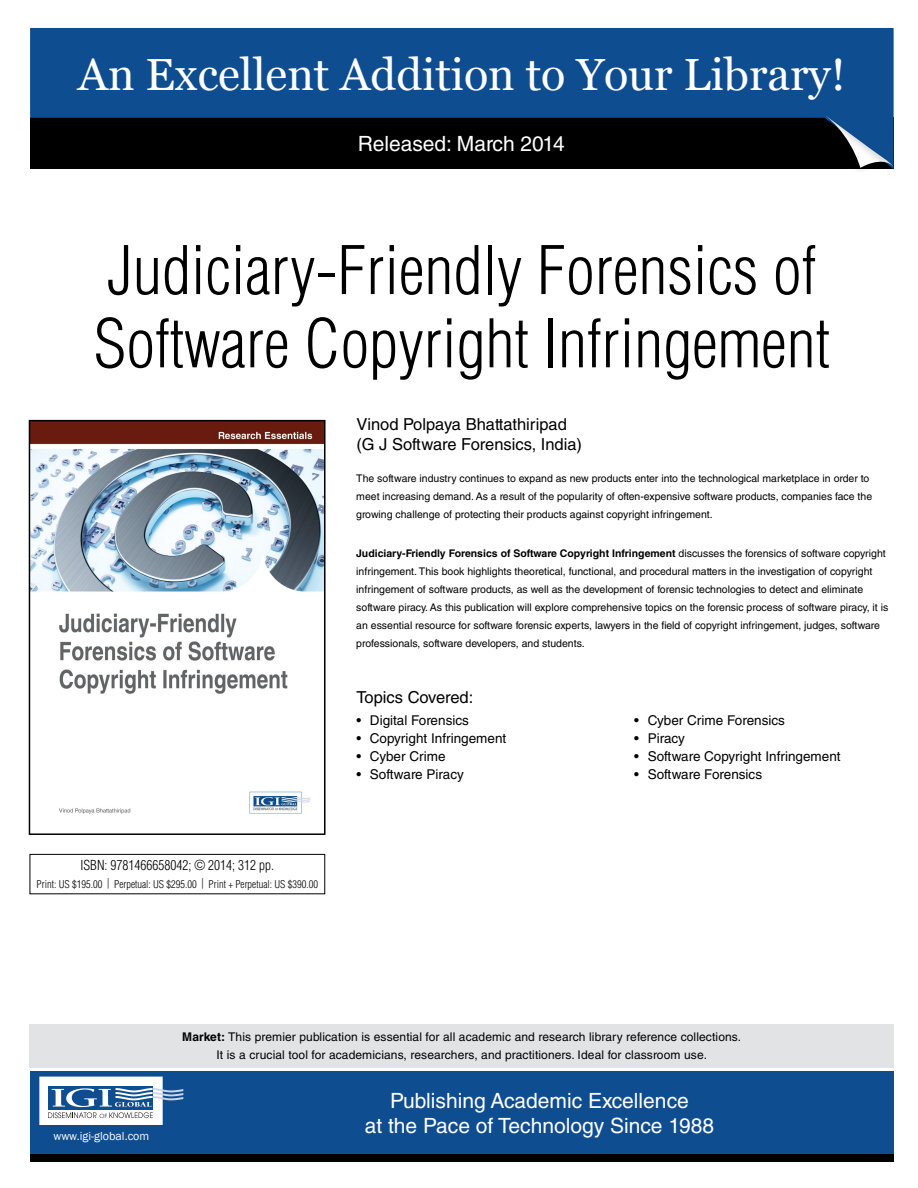
<style>
.page{position:relative;width:918px;height:1188px;background:#fff}
.page>*{position:absolute;margin:0;border:0;box-sizing:border-box;transform-origin:0 0}
.t1{font:300 condensed 65.4px/73.2px "Helvetica LT Std";color:#000}
.t2{font:45px "Vani";color:#fff}
.t3{font:21px/25.2px "Helvetica LT Std";color:#fff;text-align:center}
.t4{font:16.5px/19.8px "Helvetica LT Std";color:#000}
.t5{font:13.5px "Helvetica LT Std";color:#000}
.t6{font:300 condensed 13.5px "Helvetica LT Std";color:#000}
.t7{font:12px/18px "Helvetica LT Std";letter-spacing:.01em;color:#000;text-align:center}
.t8{font:12px "Franklin Gothic";color:#fff}
.t9{font:10.5px/18px "Helvetica LT Std";color:#000}
.t10{font:300 condensed 10.5px "Helvetica LT Std";color:#000}
.s1{font-weight:700}
</style>
<div class="page">
<svg style="left:30px;top:28px;width:864px;height:141px;fill:#0f4d91"></svg>
<div style="left:816px;top:111px;width:78px;height:63px;background:#000;opacity:.2"></div>
<svg style="left:824px;top:115px;width:69px;height:53px"></svg>
<div style="left:30px;top:854px;width:295px;height:40px;border:1px solid #000"></div>
<div style="left:30px;top:1071px;width:864px;height:83px;background:#0f4d91"></div>
<svg style="left:39px;top:1076px;width:144px;height:49px"></svg>
<div style="left:30px;top:1154px;width:864px;height:8px;background:#000"></div>
<img style="left:32px;top:423px;width:291px;height:391px">
<div style="left:29px;top:420px;width:297px;height:415px;border:2px solid #000"></div>
<div style="left:29px;top:1024px;width:864px;height:44px;background:#e2e3e4"></div>
<h2 class="t2" style="left:78px;top:48px;width:769px">An Excellent Addition to Your Library!</h2>
<h3 class="t3" style="left:358px;top:131px;width:208px">Released: March 2014</h3>
<h1 class="t1" style="left:94px;top:233px;width:738px">Judiciary-Friendly Forensics of<br>Software Copyright Infringement</h1>
<h3 class="t4" style="left:356px;top:415px;width:227px">Vinod Polpaya Bhattathiripad (G J Software Forensics, India)</h3>
<p class="t9" style="left:356px;top:469px;width:517px">The software industry continues to expand as new products enter into the technological marketplace in order to meet increasing demand. As a result of the popularity of often-expensive software products, companies face the growing challenge of protecting their products against copyright infringement.</p>
<p class="t9" style="left:356px;top:544px;width:534px"><span class="s1">Judiciary-Friendly Forensics of Software Copyright Infringement</span> discusses the forensics of software copyright infringement. This book highlights theoretical, functional, and procedural matters in the investigation of copyright infringement of software products, as well as the development of forensic technologies to detect and eliminate software piracy. As this publication will explore comprehensive topics on the forensic process of software piracy, it is an essential resource for software forensic experts, lawyers in the field of copyright infringement, judges, software professionals, software developers, and students.</p>
<p class="t6" style="left:81px;top:857px;width:195px">ISBN: 9781466658042; © 2014; 312 pp.</p>
<p class="t10" style="left:37px;top:878px;width:283px">Print: US $195.00 | Perpetual: US $295.00 | Print + Perpetual: US $390.00</p>
<h3 class="t4" style="left:356px;top:687px;width:118px">Topics Covered:</h3>
<p class="t5" style="left:356px;top:713px;width:114px">• Digital Forensics</p>
<p class="t5" style="left:356px;top:731px;width:151px">• Copyright Infringement</p>
<p class="t5" style="left:356px;top:749px;width:91px">• Cyber Crime</p>
<p class="t5" style="left:356px;top:767px;width:109px">• Software Piracy</p>
<p class="t5" style="left:634px;top:713px;width:152px">• Cyber Crime Forensics</p>
<p class="t5" style="left:634px;top:731px;width:52px">• Piracy</p>
<p class="t5" style="left:634px;top:749px;width:208px">• Software Copyright Infringement</p>
<p class="t5" style="left:634px;top:767px;width:129px">• Software Forensics</p>
<p class="t8" style="left:53px;top:1128px;width:97px">www.igi-global.com</p>
<p class="t7" style="left:182px;top:1028px;width:560px"><span class="s1">Market:</span> This premier publication is essential for all academic and research library reference collections.<br>It is a crucial tool for academicians, researchers, and practitioners. Ideal for classroom use.</p>
<h3 class="t3" style="left:365px;top:1088px;width:351px">Publishing Academic Excellence<br>at the Pace of Technology Since 1988</h3>
</div>
